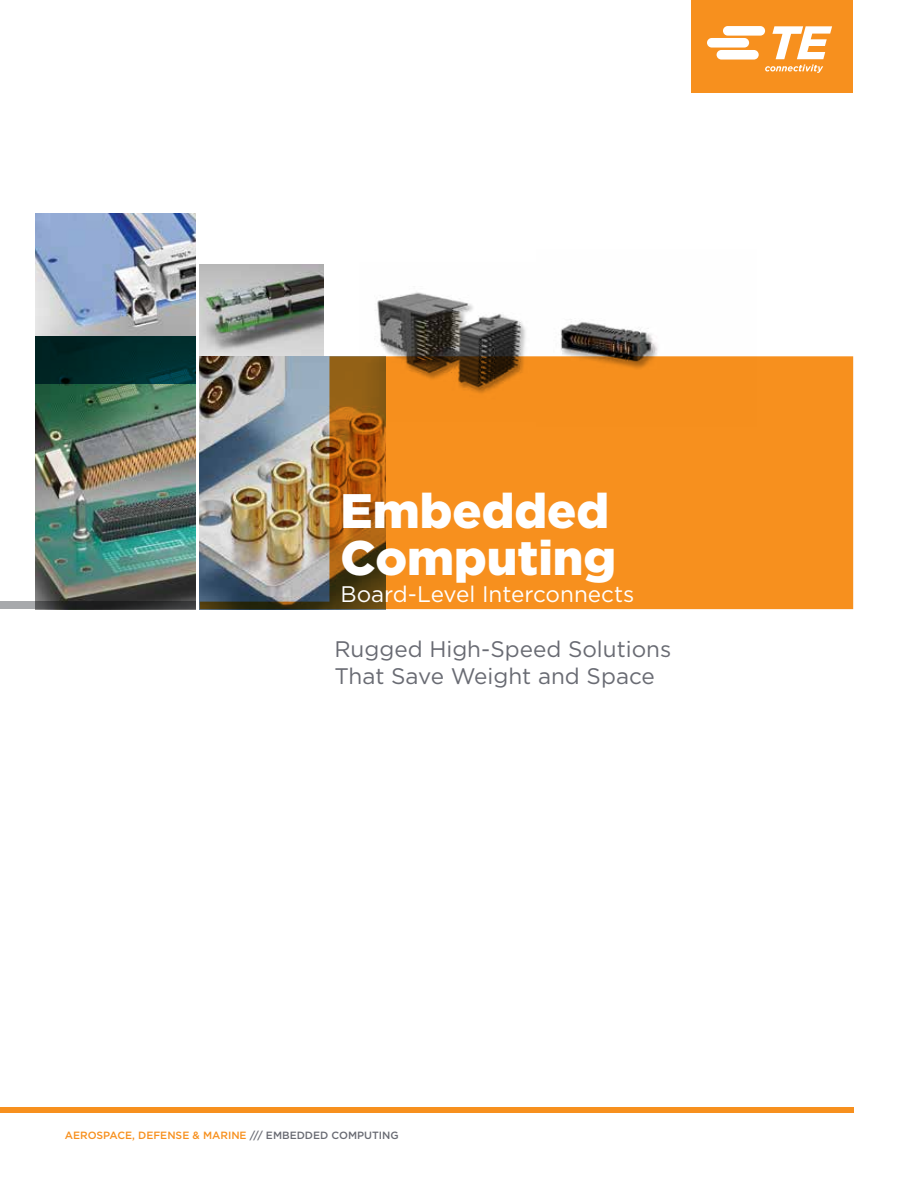
<style>
.page{position:relative;width:918px;height:1188px;background:#fff}
.page>*{position:absolute;margin:0;border:0;box-sizing:border-box;transform-origin:0 0}
.t1{font:900 48.45px/46.5px "Gotham";color:#fff}
.t2{font:22.5px/27px "Gotham";color:#696b73}
.t3{font:22.5px "Gotham";color:#fff}
.t4{font:500 10.5px "Gotham";color:#f7901e}
.s1{color:#696b73}
</style>
<div class="page">
<img style="left:377px;top:292px;width:149px;height:64px">
<img style="left:560px;top:319px;width:98px;height:37px">
<img style="left:35px;top:214px;width:161px;height:388px">
<img style="left:200px;top:265px;width:123px;height:91px">
<div style="left:0;top:1107px;width:853px;height:6px;background:#f7901e"></div>
<svg style="left:0;top:602px;width:196px;height:7px"></svg>
<img style="left:200px;top:356px;width:653px;height:253px">
<svg style="left:35px;top:336px;width:161px;height:47px;background:#002b2b"></svg>
<div style="left:691px;top:0;width:162px;height:93px;background:#f7901e"></div>
<svg style="left:707px;top:26px;width:125px;height:47px"></svg>
<h1 class="t1" style="left:340px;top:487px;width:277px">Embedded<br>Computing</h1>
<p class="t3" style="left:340px;top:579px;width:295px">Board-Level Interconnects</p>
<p class="t2" style="left:334px;top:635px;width:339px">Rugged High-Speed Solutions<br>That Save Weight and Space</p>
<p class="t4" style="left:65px;top:1129px;width:335px">AEROSPACE, DEFENSE &amp; MARINE <span class="s1">/// EMBEDDED COMPUTING</span></p>
</div>
